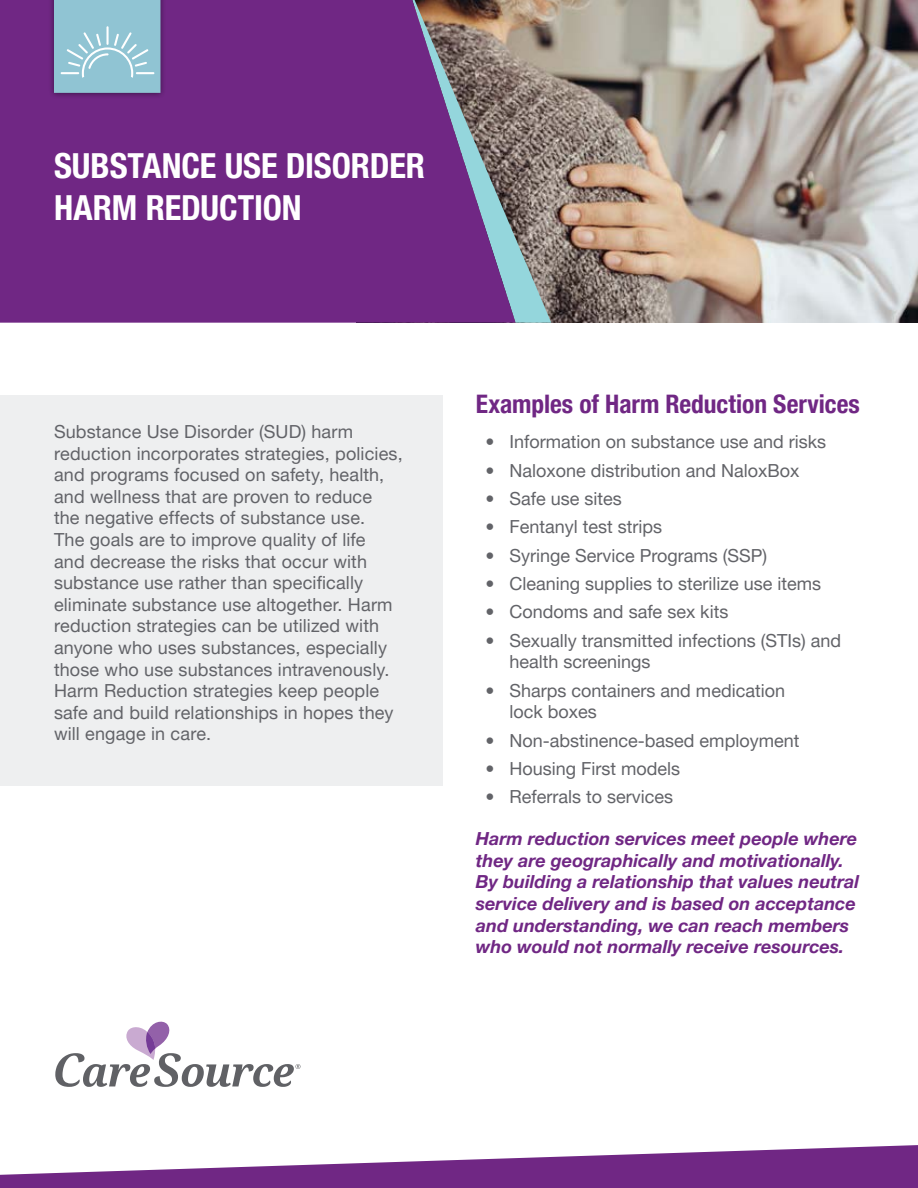
<style>
.page{position:relative;width:918px;height:1188px;background:#fff}
.page>*{position:absolute;margin:0;border:0;box-sizing:border-box;transform-origin:0 0}
.t1{font:700 condensed 34.5px/41.4px "Helvetica Neue LT Pro";letter-spacing:-.005em;color:#fff}
.t2{font:700 condensed 25.5px "Helvetica Neue LT Pro";color:#702784}
.t3{font:18px/21.6px "Helvetica Neue LT Pro";letter-spacing:.005em;color:#626368}
.t4{font:italic 700 18px/21.6px "Helvetica Neue LT Pro";color:#702784}
</style>
<div class="page">
<img style="left:551px;top:0;width:367px;height:323px">
<svg style="left:516px;top:0;width:35px;height:323px;background:#938e86"></svg>
<svg style="left:0;top:0;width:516px;height:323px;background:#723183"></svg>
<svg style="left:0;top:1145px;width:918px;height:43px"></svg>
<svg style="left:55px;top:1022px;width:245px;height:65px"></svg>
<div style="left:48px;top:0;width:118px;height:99px;background:#000;opacity:.5"></div>
<svg style="left:54px;top:0;width:106px;height:93px;background:#97c7d5"></svg>
<div style="left:0;top:395px;width:442px;height:390px;background:#eeeff0"></div>
<h1 class="t1" style="left:54px;top:146px;width:373px">SUBSTANCE USE DISORDER<br>HARM REDUCTION</h1>
<p class="t3" style="left:54px;top:420px;width:350px">Substance Use Disorder (SUD) harm reduction incorporates strategies, policies, and programs focused on safety, health, and wellness that are proven to reduce<br>the negative effects of substance use.<br>The goals are to improve quality of life<br>and decrease the risks that occur with substance use rather than specifically eliminate substance use altogether. Harm reduction strategies can be utilized with anyone who uses substances, especially those who use substances intravenously.<br>Harm Reduction strategies keep people safe and build relationships in hopes they will engage in care.</p>
<h2 class="t2" style="left:476px;top:389px;width:385px">Examples of Harm Reduction Services</h2>
<p class="t3" style="left:486px;top:431px;width:342px">• Information on substance use and risks</p>
<p class="t3" style="left:486px;top:459px;width:315px">• Naloxone distribution and NaloxBox</p>
<p class="t3" style="left:486px;top:487px;width:138px">• Safe use sites</p>
<p class="t3" style="left:486px;top:516px;width:178px">• Fentanyl test strips</p>
<p class="t3" style="left:486px;top:544px;width:283px">• Syringe Service Programs (SSP)</p>
<p class="t3" style="left:486px;top:572px;width:337px">• Cleaning supplies to sterilize use items</p>
<p class="t3" style="left:486px;top:601px;width:244px">• Condoms and safe sex kits</p>
<p class="t3" style="left:510px;top:629px;width:333px;text-indent:-24px">• Sexually transmitted infections (STIs) and health screenings</p>
<p class="t3" style="left:510px;top:679px;width:277px;text-indent:-24px">• Sharps containers and medication lock boxes</p>
<p class="t3" style="left:486px;top:729px;width:315px">• Non-abstinence-based employment</p>
<p class="t3" style="left:486px;top:757px;width:196px">• Housing First models</p>
<p class="t3" style="left:486px;top:786px;width:189px">• Referrals to services</p>
<p class="t4" style="left:476px;top:828px;width:385px">Harm reduction services meet people where they are geographically and motivationally.<br>By building a relationship that values neutral service delivery and is based on acceptance and understanding, we can reach members who would not normally receive resources.</p>
</div>
